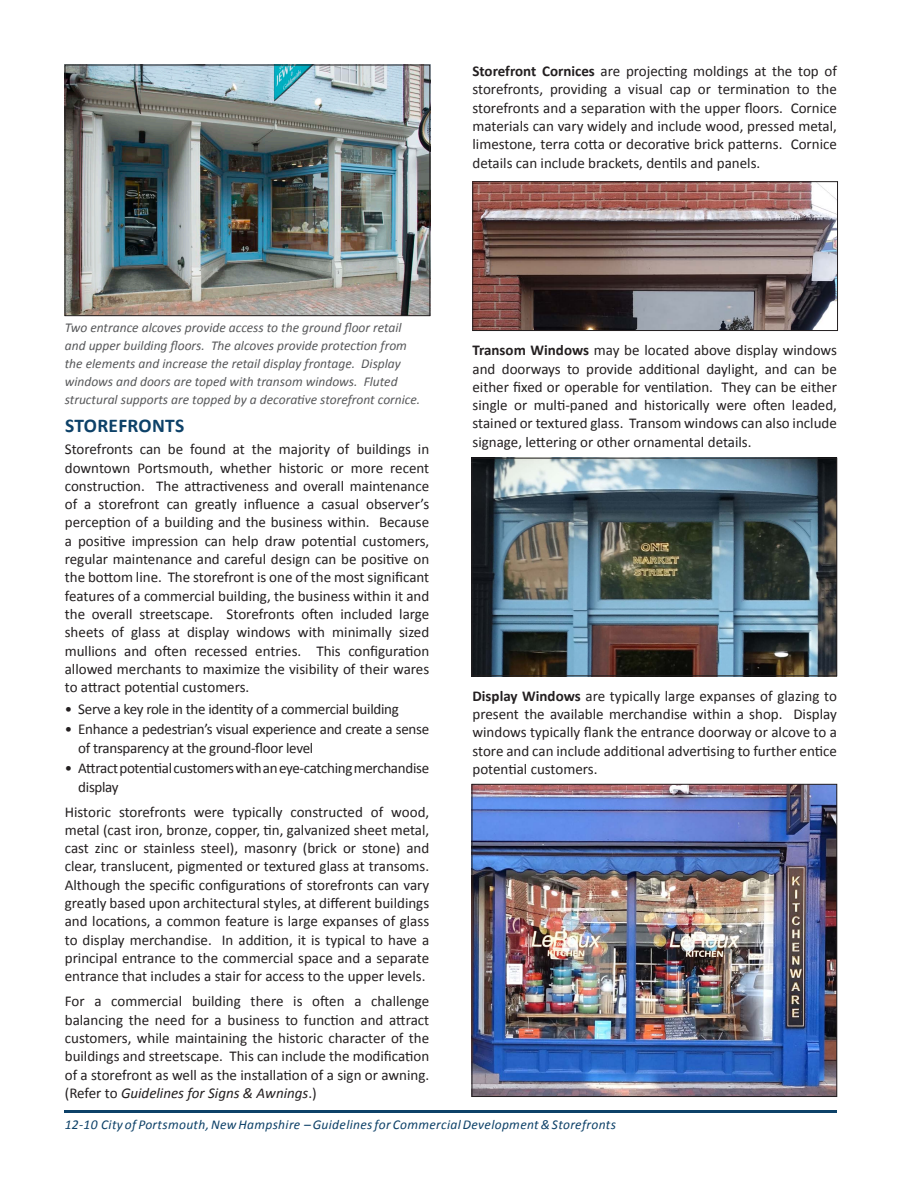
<style>
.page{position:relative;width:918px;height:1188px;background:#fff}
.page>*{position:absolute;margin:0;border:0;box-sizing:border-box;transform-origin:0 0}
.t1{font:700 19.5px "Calibri";letter-spacing:.015em;color:#0d4168}
.t2{font:15px/18.3px "Calibri";letter-spacing:-.005em;color:#231f20;text-align:justify}
.t3{font:italic 13.5px/18px "Calibri";color:#57585a}
.t4{font:italic 13.5px "Calibri";letter-spacing:.025em;color:#0d4168}
.s1{font-weight:700}
.s2{font-style:italic}
</style>
<div class="page">
<hr style="left:65px;top:1110px;width:772px;height:2px;background:#0d4168">
<img style="left:474px;top:183px;width:362px;height:146px">
<div style="left:472px;top:181px;width:366px;height:150px;border:1px solid #231f20"></div>
<img style="left:67px;top:67px;width:361px;height:247px">
<div style="left:65px;top:65px;width:365px;height:251px;border:1px solid #231f20"></div>
<img style="left:474px;top:460px;width:361px;height:214px">
<div style="left:472px;top:458px;width:365px;height:218px;border:1px solid #231f20"></div>
<img style="left:474px;top:786px;width:361px;height:309px">
<div style="left:472px;top:784px;width:365px;height:313px;border:1px solid #231f20"></div>
<p class="t2" style="left:472px;top:62px;width:366px"><span class="s1">Storefront Cornices</span> are projecting moldings at the top of storefronts, providing a visual cap or termination to the storefronts and a separation with the upper floors. Cornice materials can vary widely and include wood, pressed metal, limestone, terra cotta or decorative brick patterns. Cornice details can include brackets, dentils and panels.</p>
<p class="t3" style="left:65px;top:318px;width:357px">Two entrance alcoves provide access to the ground floor retail and upper building floors. The alcoves provide protection from the elements and increase the retail display frontage. Display windows and doors are toped with transom windows. Fluted structural supports are topped by a decorative storefront cornice.</p>
<h1 class="t1" style="left:65px;top:412px;width:119px">Storefronts</h1>
<p class="t2" style="left:65px;top:440px;width:366px">Storefronts can be found at the majority of buildings in downtown Portsmouth, whether historic or more recent construction. The attractiveness and overall maintenance of a storefront can greatly influence a casual observer’s perception of a building and the business within. Because a positive impression can help draw potential customers, regular maintenance and careful design can be positive on the bottom line. The storefront is one of the most significant features of a commercial building, the business within it and the overall streetscape. Storefronts often included large sheets of glass at display windows with minimally sized mullions and often recessed entries. This configuration allowed merchants to maximize the visibility of their wares to attract potential customers.</p>
<p class="t2" style="left:65px;top:699px;width:336px">• Serve a key role in the identity of a commercial building</p>
<p class="t2" style="left:78px;top:720px;width:352px;text-indent:-14px">• Enhance a pedestrian’s visual experience and create a sense of transparency at the ground-floor level</p>
<p class="t2" style="left:78px;top:759px;width:352px;text-indent:-14px">• Attract potential customers with an eye-catching merchandise display</p>
<p class="t2" style="left:65px;top:802px;width:366px">Historic storefronts were typically constructed of wood, metal (cast iron, bronze, copper, tin, galvanized sheet metal, cast zinc or stainless steel), masonry (brick or stone) and clear, translucent, pigmented or textured glass at transoms.<br>Although the specific configurations of storefronts can vary greatly based upon architectural styles, at different buildings and locations, a common feature is large expanses of glass to display merchandise. In addition, it is typical to have a principal entrance to the commercial space and a separate entrance that includes a stair for access to the upper levels.</p>
<p class="t2" style="left:65px;top:992px;width:366px">For a commercial building there is often a challenge balancing the need for a business to function and attract customers, while maintaining the historic character of the buildings and streetscape. This can include the modification of a storefront as well as the installation of a sign or awning. (Refer to <span class="s2">Guidelines for Signs &amp; Awnings</span>.)</p>
<p class="t2" style="left:472px;top:341px;width:366px"><span class="s1">Transom Windows</span> may be located above display windows and doorways to provide additional daylight, and can be either fixed or operable for ventilation. They can be either single or multi-paned and historically were often leaded, stained or textured glass. Transom windows can also include signage, lettering or other ornamental details.</p>
<p class="t2" style="left:472px;top:686px;width:366px"><span class="s1">Display Windows</span> are typically large expanses of glazing to present the available merchandise within a shop. Display windows typically flank the entrance doorway or alcove to a store and can include additional advertising to further entice potential customers.</p>
<p class="t4" style="left:65px;top:1115px;width:553px">12-10 City of Portsmouth, New Hampshire – Guidelines for Commercial Development &amp; Storefronts</p>
</div>
